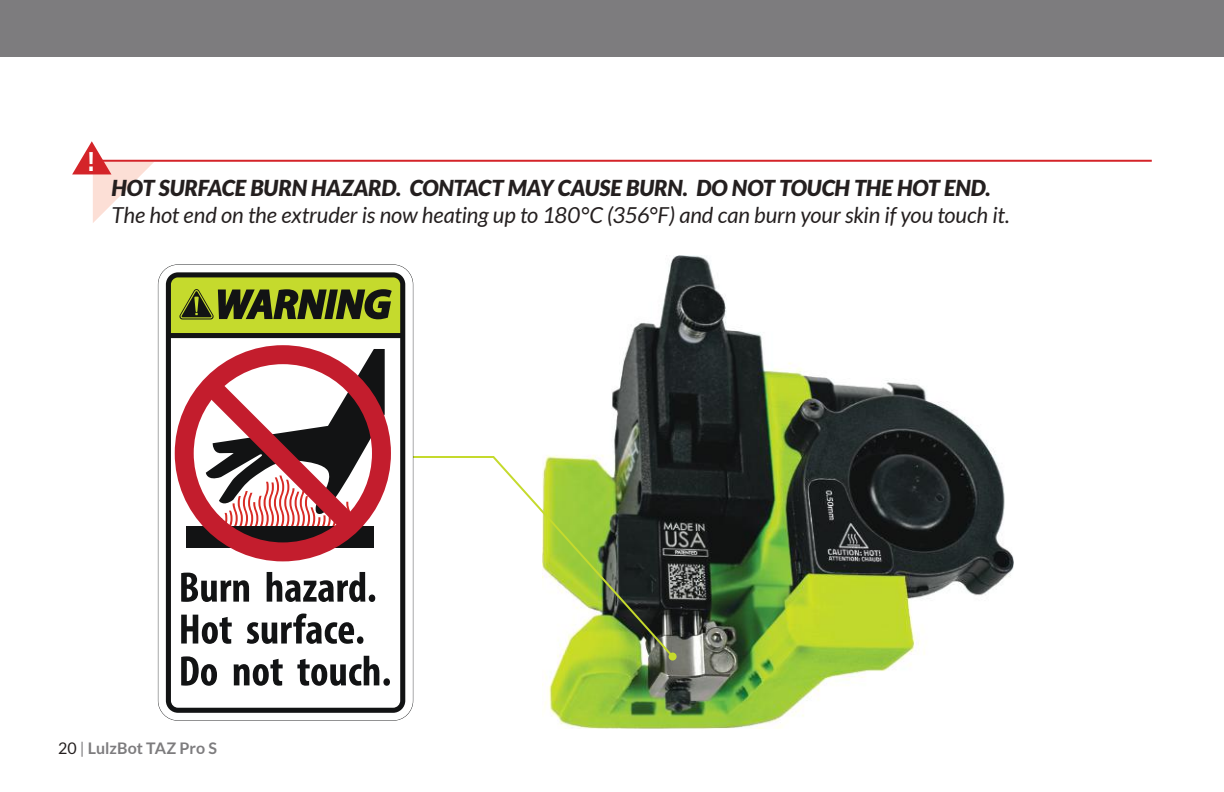
<style>
.page{position:relative;width:1224px;height:792px;background:#fff}
.page>*{position:absolute;margin:0;border:0;box-sizing:border-box;transform-origin:0 0}
.t1{font:700 27.8px "Titillium";color:#fff;scale:.86 1}
.t2{font:italic 22px "Lato";letter-spacing:-.005em;color:#241f1f}
.t3{font:italic 900 22px "Lato";letter-spacing:-.005em;color:#241f1f}
.t4{font:700 16px "Lato";letter-spacing:.005em;color:#7d7c7e}
.s1{font-weight:400;color:#241f1f}
.s2{font-weight:400}
</style>
<div class="page">
<div style="left:0;top:0;width:1224px;height:57px;background:#7d7c7e"></div>
<hr style="left:98px;top:160px;width:1054px;height:2px;background:#d42429">
<svg style="left:72px;top:141px;width:82px;height:82px"></svg>
<img style="left:542px;top:255px;width:471px;height:474px">
<svg style="left:413px;top:455px;width:262px;height:204px"></svg>
<div style="left:669px;top:653px;width:8px;height:8px;background:#c5da2d;border-radius:50%"></div>
<svg style="left:166px;top:272px;width:239px;height:441px"></svg>
<svg style="left:168px;top:275px;width:235px;height:61px;background:#7e8b23"></svg>
<svg style="left:181px;top:573px;width:68px;height:29px"></svg>
<svg style="left:267px;top:572px;width:98px;height:30px"></svg>
<div style="left:369px;top:595px;width:6px;height:7px;background:#121314;border-radius:50%"></div>
<svg style="left:181px;top:615px;width:51px;height:29px"></svg>
<svg style="left:247px;top:614px;width:107px;height:30px"></svg>
<div style="left:357px;top:636px;width:6px;height:8px;background:#121314;border-radius:50%"></div>
<svg style="left:181px;top:656px;width:36px;height:30px"></svg>
<svg style="left:234px;top:659px;width:49px;height:27px"></svg>
<svg style="left:297px;top:656px;width:82px;height:30px"></svg>
<div style="left:383px;top:678px;width:7px;height:8px;background:#121314;border-radius:50%"></div>
<div style="left:175px;top:345px;width:216px;height:216px;border:19px solid #c31d2d;border-radius:50%"></div>
<svg style="left:182px;top:349px;width:203px;height:201px"></svg>
<p class="t1" style="left:88px;top:140px;width:9px">!</p>
<p class="t3" style="left:112px;top:175px;width:881px">HOT SURFACE BURN HAZARD. CONTACT MAY CAUSE BURN. DO NOT TOUCH THE HOT END.</p>
<p class="t2" style="left:112px;top:202px;width:900px">The hot end on the extruder is now heating up to 180°C (356°F) and can burn your skin if you touch it.</p>
<p class="t4" style="left:58px;top:739px;width:160px"><span class="s1">20</span> <span class="s2">|</span> LulzBot TAZ Pro S</p>
</div>
